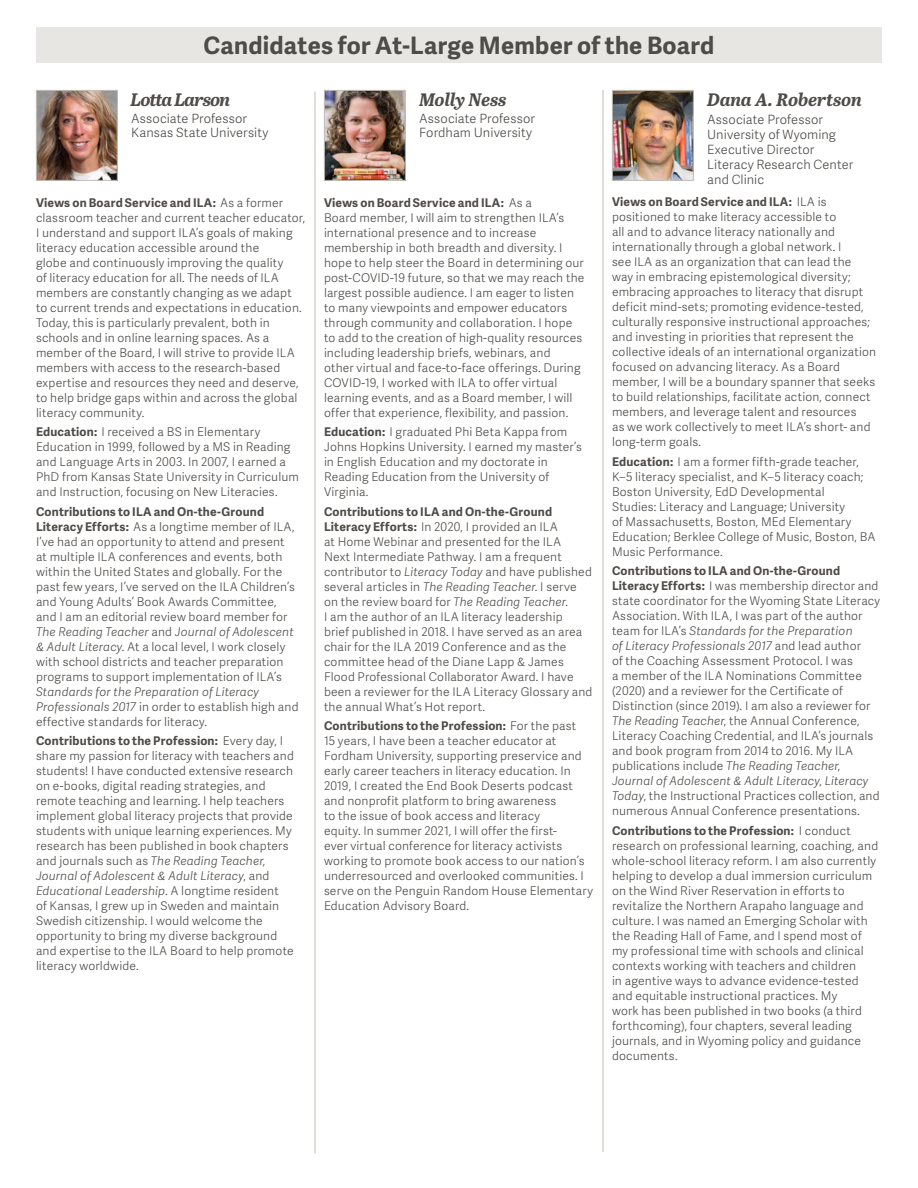
<style>
.page{position:relative;width:918px;height:1188px;background:#fff}
.page>*{position:absolute;margin:0;border:0;box-sizing:border-box;transform-origin:0 0}
.t1{font:700 24px "Adelle Sans";letter-spacing:.01em;color:#4e4b48}
.board_member_names{font:italic 700 18px "Abril Text";letter-spacing:-.015em;color:#4e4b48}
.board_member_names-2{font:italic 700 18px "Abril Text";letter-spacing:-.04em;color:#4e4b48}
.t2{font:300 12.75px/15px "Adelle Sans";letter-spacing:.005em;color:#4e4b48}
.BC{font:300 12px/15px "Adelle Sans";letter-spacing:.015em;color:#4e4b48}
.s1{font-weight:700}
.s2{font-style:italic}
</style>
<div class="page">
<img style="left:326px;top:92px;width:78px;height:87px">
<div style="left:324px;top:90px;width:82px;height:91px;border:1px solid #c4bfb6"></div>
<img style="left:38px;top:92px;width:78px;height:87px">
<div style="left:36px;top:90px;width:82px;height:91px;border:1px solid #c4bfb6"></div>
<img style="left:614px;top:92px;width:78px;height:87px">
<div style="left:612px;top:90px;width:82px;height:91px;border:1px solid #c4bfb6"></div>
<div style="left:36px;top:27px;width:846px;height:36px;background:#e7e6e2"></div>
<hr style="left:315px;top:92px;width:1px;height:1062px;background:#c4bfb6">
<hr style="left:603px;top:90px;width:1px;height:1062px;background:#c4bfb6">
<p class="t1" style="left:204px;top:28px;width:512px">Candidates for At-Large Member of the Board</p>
<p class="board_member_names-2" style="left:131px;top:86px;width:101px">Lotta Larson</p>
<p class="t2" style="left:131px;top:111px;width:139px;line-height:14.2px">Associate Professor<br>Kansas State University</p>
<p class="BC" style="left:36px;top:195px;width:271px"><span class="s1">Views on Board Service and ILA:</span> As a former classroom teacher and current teacher educator, I understand and support ILA’s goals of making literacy education accessible around the<br>globe and continuously improving the quality<br>of literacy education for all. The needs of ILA members are constantly changing as we adapt to current trends and expectations in education.<br>Today, this is particularly prevalent, both in schools and in online learning spaces. As a member of the Board, I will strive to provide ILA members with access to the research-based expertise and resources they need and deserve, to help bridge gaps within and across the global literacy community.</p>
<p class="BC" style="left:36px;top:424px;width:264px"><span class="s1">Education:</span> I received a BS in Elementary Education in 1999, followed by a MS in Reading and Language Arts in 2003. In 2007, I earned a PhD from Kansas State University in Curriculum and Instruction, focusing on New Literacies.</p>
<p class="BC" style="left:36px;top:504px;width:264px"><span class="s1">Contributions to ILA and On-the-Ground Literacy Efforts:</span> As a longtime member of ILA, I’ve had an opportunity to attend and present<br>at multiple ILA conferences and events, both within the United States and globally. For the past few years, I’ve served on the ILA Children’s and Young Adults’ Book Awards Committee, and I am an editorial review board member for <span class="s2">The Reading Teacher</span> and <span class="s2">Journal of Adolescent &amp; Adult Literacy</span>. At a local level, I work closely with school districts and teacher preparation programs to support implementation of ILA’s <span class="s2">Standards for the Preparation of Literacy Professionals 2017</span> in order to establish high and effective standards for literacy.</p>
<p class="BC" style="left:36px;top:733px;width:259px"><span class="s1">Contributions to the Profession:</span> Every day, I share my passion for literacy with teachers and students! I have conducted extensive research on e-books, digital reading strategies, and remote teaching and learning. I help teachers implement global literacy projects that provide students with unique learning experiences. My research has been published in book chapters and journals such as <span class="s2">The Reading Teacher</span>, <span class="s2">Journal of Adolescent &amp; Adult Literacy</span>, and <span class="s2">Educational Leadership</span>. A longtime resident<br>of Kansas, I grew up in Sweden and maintain Swedish citizenship. I would welcome the opportunity to bring my diverse background and expertise to the ILA Board to help promote literacy worldwide.</p>
<p class="board_member_names" style="left:419px;top:86px;width:89px">Molly Ness</p>
<p class="t2" style="left:419px;top:111px;width:117px;line-height:14.2px">Associate Professor<br>Fordham University</p>
<p class="BC" style="left:324px;top:195px;width:262px"><span class="s1">Views on Board Service and ILA:</span> As a<br>Board member, I will aim to strengthen ILA’s international presence and to increase membership in both breadth and diversity. I hope to help steer the Board in determining our post-COVID-19 future, so that we may reach the largest possible audience. I am eager to listen to many viewpoints and empower educators through community and collaboration. I hope to add to the creation of high-quality resources including leadership briefs, webinars, and<br>other virtual and face-to-face offerings. During COVID-19, I worked with ILA to offer virtual learning events, and as a Board member, I will offer that experience, flexibility, and passion.</p>
<p class="BC" style="left:324px;top:424px;width:260px"><span class="s1">Education:</span> I graduated Phi Beta Kappa from Johns Hopkins University. I earned my master’s in English Education and my doctorate in Reading Education from the University of Virginia.</p>
<p class="BC" style="left:324px;top:504px;width:270px"><span class="s1">Contributions to ILA and On-the-Ground Literacy Efforts:</span> In 2020, I provided an ILA<br>at Home Webinar and presented for the ILA<br>Next Intermediate Pathway. I am a frequent contributor to <span class="s2">Literacy Today</span> and have published several articles in <span class="s2">The Reading Teacher</span>. I serve on the review board for <span class="s2">The Reading Teacher</span>.<br>I am the author of an ILA literacy leadership<br>brief published in 2018. I have served as an area chair for the ILA 2019 Conference and as the committee head of the Diane Lapp &amp; James Flood Professional Collaborator Award. I have been a reviewer for the ILA Literacy Glossary and the annual What’s Hot report.</p>
<p class="BC" style="left:324px;top:718px;width:271px"><span class="s1">Contributions to the Profession:</span> For the past<br>15 years, I have been a teacher educator at Fordham University, supporting preservice and early career teachers in literacy education. In 2019, I created the End Book Deserts podcast and nonprofit platform to bring awareness<br>to the issue of book access and literacy<br>equity. In summer 2021, I will offer the first-<br>ever virtual conference for literacy activists working to promote book access to our nation’s underresourced and overlooked communities. I serve on the Penguin Random House Elementary Education Advisory Board.</p>
<p class="board_member_names" style="left:707px;top:86px;width:156px">Dana A. Robertson</p>
<p class="t2" style="left:707px;top:111px;width:148px">Associate Professor<br>University of Wyoming<br>Executive Director<br>Literacy Research Center and Clinic</p>
<p class="BC" style="left:612px;top:194px;width:266px"><span class="s1">Views on Board Service and ILA:</span> ILA is positioned to make literacy accessible to<br>all and to advance literacy nationally and internationally through a global network. I<br>see ILA as an organization that can lead the<br>way in embracing epistemological diversity; embracing approaches to literacy that disrupt deficit mind-sets; promoting evidence-tested, culturally responsive instructional approaches; and investing in priorities that represent the collective ideals of an international organization focused on advancing literacy. As a Board member, I will be a boundary spanner that seeks to build relationships, facilitate action, connect members, and leverage talent and resources<br>as we work collectively to meet ILA’s short- and long-term goals.</p>
<p class="BC" style="left:612px;top:454px;width:265px"><span class="s1">Education:</span> I am a former fifth-grade teacher, K–5 literacy specialist, and K–5 literacy coach; Boston University, EdD Developmental<br>Studies: Literacy and Language; University<br>of Massachusetts, Boston, MEd Elementary Education; Berklee College of Music, Boston, BA Music Performance.</p>
<p class="BC" style="left:612px;top:563px;width:270px"><span class="s1">Contributions to ILA and On-the-Ground Literacy Efforts:</span> I was membership director and state coordinator for the Wyoming State Literacy Association. With ILA, I was part of the author team for ILA’s <span class="s2">Standards for the Preparation<br>of Literacy Professionals 2017</span> and lead author<br>of the Coaching Assessment Protocol. I was<br>a member of the ILA Nominations Committee (2020) and a reviewer for the Certificate of Distinction (since 2019). I am also a reviewer for <span class="s2">The Reading Teacher</span>, the Annual Conference, Literacy Coaching Credential, and ILA’s journals and book program from 2014 to 2016. My ILA publications include <span class="s2">The Reading Teacher</span>, <span class="s2">Journal of Adolescent &amp; Adult Literacy</span>, <span class="s2">Literacy Today</span>, the Instructional Practices collection, and numerous Annual Conference presentations.</p>
<p class="BC" style="left:612px;top:823px;width:268px"><span class="s1">Contributions to the Profession:</span> I conduct research on professional learning, coaching, and whole-school literacy reform. I am also currently helping to develop a dual immersion curriculum on the Wind River Reservation in efforts to revitalize the Northern Arapaho language and culture. I was named an Emerging Scholar with the Reading Hall of Fame, and I spend most of my professional time with schools and clinical contexts working with teachers and children<br>in agentive ways to advance evidence-tested and equitable instructional practices. My<br>work has been published in two books (a third forthcoming), four chapters, several leading journals, and in Wyoming policy and guidance documents.</p>
</div>
